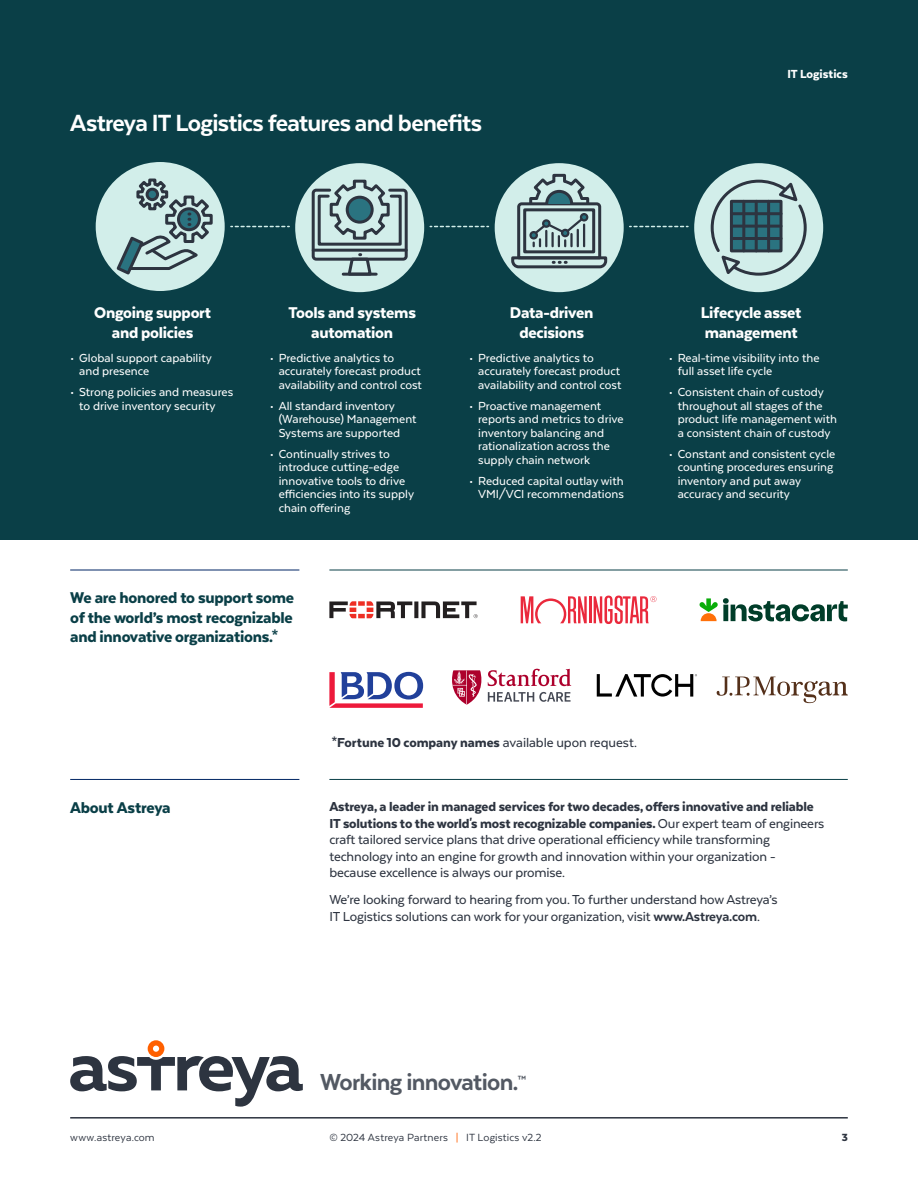
<style>
.page{position:relative;width:918px;height:1188px;background:#fff}
.page>*{position:absolute;margin:0;border:0;box-sizing:border-box;transform-origin:0 0}
.t1{font:900 27px "Texta Pro";letter-spacing:-.03em;color:#fff}
.t2{font:900 26.7px "Texta Pro";letter-spacing:-.025em;color:#535963}
.t3{font:800 18px/19.5px "Texta Pro";letter-spacing:-.015em;color:#fff;text-align:center}
.t4{font:800 18px/19.5px "Texta Pro";letter-spacing:-.015em;color:#0a3f47;text-align:justify}
.t5{font:500 15px/16.5px "Texta Pro";letter-spacing:-.01em;color:#2d3440}
.t6{font:800 15px "Texta Pro";letter-spacing:-.005em;color:#2d3440}
.t7{font:500 13.5px/13.5px "Texta Pro";color:#fff}
.t8{font:800 13.5px "Texta Pro";color:#fff}
.t9{font:12px "Texta Pro";letter-spacing:.01em;color:#2d3440}
.t10{font:800 12px "Texta Pro";color:#2d3440}
.s1{font-weight:500}
.s2{font-weight:800}
.s3{font-weight:900}
.s4{color:#ff6000}
</style>
<div class="page">
<div style="left:0;top:0;width:918px;height:540px;background:#0a3f47"></div>
<hr style="left:70px;top:1117px;width:778px;height:2px;background:#2d3440">
<svg style="left:70px;top:1040px;width:233px;height:67px"></svg>
<hr style="left:70px;top:779px;width:229px;height:1px;background:#012564">
<hr style="left:70px;top:570px;width:229px;height:1px;background:#012564">
<div style="left:295px;top:163px;width:129px;height:129px;background:#d2eeea;border-radius:50%"></div>
<div style="left:312px;top:189px;width:96px;height:72px;border:3px solid #2d3440;border-radius:3px"></div>
<hr style="left:313px;top:249px;width:93px;height:3px;background:#2d3440">
<hr style="left:343px;top:273px;width:33px;height:3px;background:#2d3440">
<svg style="left:346px;top:253px;width:28px;height:23px"></svg>
<svg style="left:316px;top:178px;width:87px;height:68px"></svg>
<div style="left:346px;top:196px;width:28px;height:28px;border:3px solid #2d3440;border-radius:50%"></div>
<div style="left:694px;top:163px;width:129px;height:129px;background:#d2eeea;border-radius:50%"></div>
<svg style="left:709px;top:178px;width:99px;height:99px"></svg>
<div style="left:731px;top:202px;width:50px;height:50px;background:#2a7380"></div>
<div style="left:730px;top:200px;width:53px;height:52px;border:3px solid #2d3440"></div>
<hr style="left:731px;top:212px;width:50px;height:3px;background:#2d3440">
<hr style="left:742px;top:201px;width:3px;height:50px;background:#2d3440">
<hr style="left:755px;top:201px;width:3px;height:50px;background:#2d3440">
<hr style="left:767px;top:201px;width:3px;height:50px;background:#2d3440">
<hr style="left:731px;top:225px;width:50px;height:3px;background:#2d3440">
<hr style="left:731px;top:237px;width:50px;height:3px;background:#2d3440">
<div style="left:495px;top:163px;width:129px;height:129px;background:#d2eeea;border-radius:50%"></div>
<svg style="left:510px;top:174px;width:99px;height:96px"></svg>
<div style="left:96px;top:162px;width:129px;height:129px;background:#d2eeea;border-radius:50%"></div>
<svg style="left:114px;top:177px;width:100px;height:100px"></svg>
<svg style="left:231px;top:226px;width:58px;height:1px"></svg>
<svg style="left:430px;top:226px;width:58px;height:1px"></svg>
<svg style="left:630px;top:226px;width:58px;height:1px"></svg>
<hr style="left:329px;top:779px;width:519px;height:1px;background:#0a3f47">
<hr style="left:329px;top:570px;width:519px;height:1px;background:#0a3f47">
<svg style="left:452px;top:669px;width:119px;height:36px"></svg>
<svg style="left:329px;top:672px;width:94px;height:36px"></svg>
<svg style="left:329px;top:601px;width:149px;height:17px"></svg>
<svg style="left:700px;top:598px;width:148px;height:23px"></svg>
<svg style="left:717px;top:677px;width:131px;height:26px"></svg>
<svg style="left:597px;top:674px;width:100px;height:23px"></svg>
<hr style="left:589px;top:596px;width:2px;height:27px;background:#ea293c">
<svg style="left:521px;top:596px;width:66px;height:27px"></svg>
<svg style="left:594px;top:596px;width:63px;height:28px"></svg>
<h1 class="t1" style="left:70px;top:111px;width:413px">Astreya IT Logistics features and benefits</h1>
<p class="t8" style="left:787px;top:69px;width:62px">IT Logistics</p>
<h3 class="t3" style="left:94px;top:303px;width:119px">Ongoing support and policies</h3>
<p class="t7" style="left:79px;top:351px;width:134px;text-indent:-9px">• Global support capability and presence</p>
<p class="t7" style="left:79px;top:386px;width:156px;text-indent:-9px">• Strong policies and measures to drive inventory security</p>
<h3 class="t3" style="left:288px;top:303px;width:129px">Tools and systems automation</h3>
<h3 class="t3" style="left:510px;top:303px;width:85px">Data-driven decisions</h3>
<h3 class="t3" style="left:701px;top:303px;width:102px;text-align:left">Lifecycle asset management</h3>
<p class="t7" style="left:279px;top:351px;width:145px;text-indent:-9px">• Predictive analytics to accurately forecast product availability and control cost</p>
<p class="t7" style="left:279px;top:399px;width:139px;text-indent:-9px">• All standard inventory (Warehouse) Management<br>Systems are supported</p>
<p class="t7" style="left:279px;top:447px;width:137px;text-indent:-9px">• Continually strives to introduce cutting-edge innovative tools to drive efficiencies into its supply chain offering</p>
<p class="t7" style="left:478px;top:351px;width:145px;text-indent:-9px">• Predictive analytics to accurately forecast product availability and control cost</p>
<p class="t7" style="left:478px;top:399px;width:147px;text-indent:-9px">• Proactive management reports and metrics to drive inventory balancing and rationalization across the supply chain network</p>
<p class="t7" style="left:469px;top:474px;width:156px;text-align:right">• Reduced capital outlay with<br>VMI/VCI recommendations</p>
<p class="t7" style="left:678px;top:351px;width:143px;text-indent:-9px">• Real-time visibility into the full asset life cycle</p>
<p class="t7" style="left:678px;top:386px;width:161px;text-indent:-9px">• Consistent chain of custody throughout all stages of the product life management with a consistent chain of custody</p>
<p class="t7" style="left:678px;top:447px;width:159px;text-indent:-9px">• Constant and consistent cycle counting procedures ensuring inventory and put away accuracy and security</p>
<h3 class="t4" style="left:70px;top:589px;width:226px">We are honored to support some of the world’s most recognizable and innovative organizations.*</h3>
<h3 class="t4" style="left:70px;top:798px;width:102px">About Astreya</h3>
<p class="t6" style="left:332px;top:736px;width:307px">*Fortune 10 company names <span class="s1">available upon request.</span></p>
<p class="t5" style="left:329px;top:798px;width:496px"><span class="s2">Astreya, a leader in managed services for two decades, offers innovative and reliable IT solutions to the world's most recognizable companies.</span> Our expert team of engineers craft tailored service plans that drive operational efficiency while transforming technology into an engine for growth and innovation within your organization - because excellence is always our promise.</p>
<p class="t5" style="left:329px;top:891px;width:450px">We’re looking forward to hearing from you. To further understand how Astreya’s<br>IT Logistics solutions can work for your organization, visit <span class="s3">www.Astreya.com</span>.</p>
<p class="t9" style="left:70px;top:1132px;width:86px">www.astreya.com</p>
<h2 class="t2" style="left:320px;top:1070px;width:208px">Working innovation.<sup>™</sup></h2>
<p class="t9" style="left:329px;top:1132px;width:214px">© 2024 Astreya Partners <span class="s4">|</span> IT Logistics v2.2</p>
<p class="t10" style="left:842px;top:1132px;width:8px">3</p>
</div>
